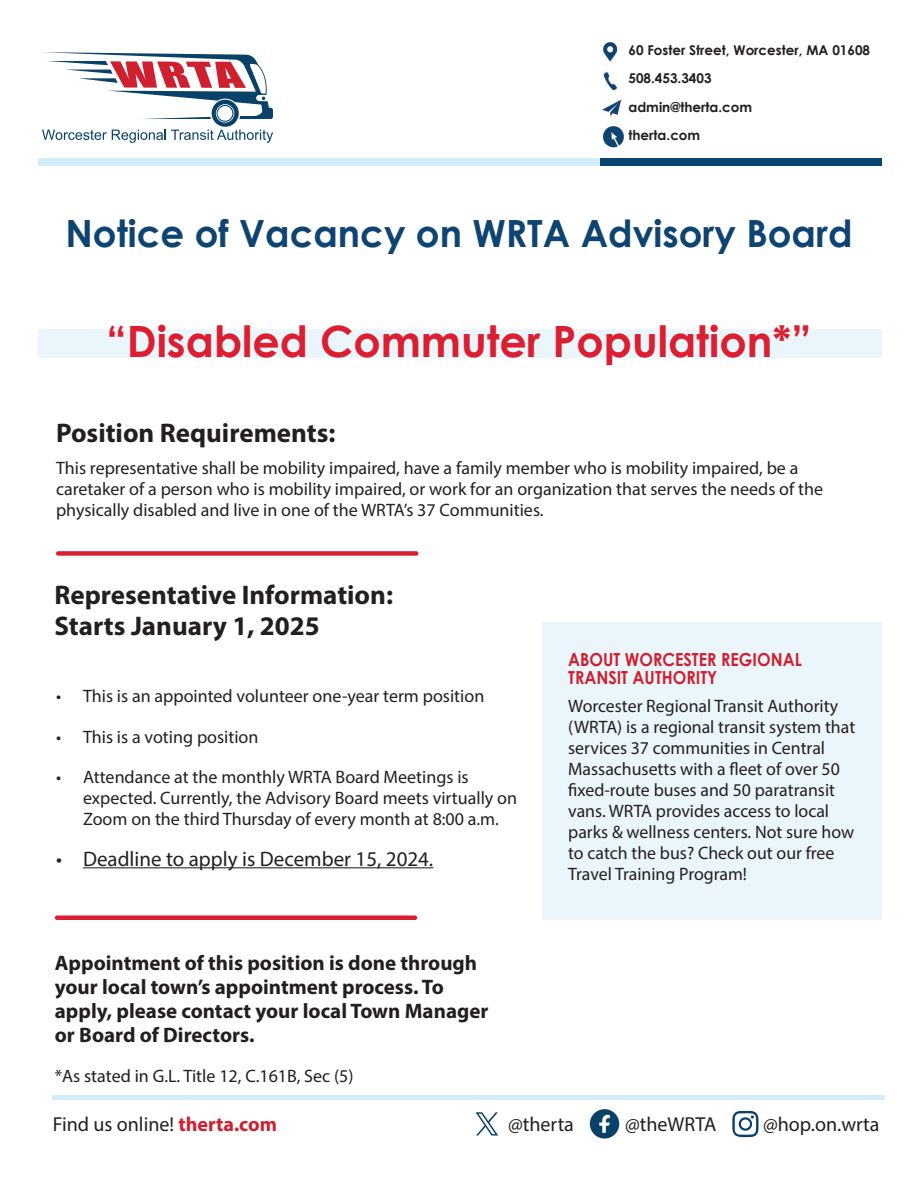
<style>
.page{position:relative;width:918px;height:1188px;background:#fff}
.page>*{position:absolute;margin:0;border:0;box-sizing:border-box;transform-origin:0 0}
.t1{font:700 43.2px "Century Gothic";color:#db1e30}
.t2{font:700 37.5px "Century Gothic";color:#0e4471}
.Body_Text_2{font:700 27px/31.5px "Myriad Pro";color:#231f20}
.Body_Text_2-2{font:700 21px/24px "Myriad Pro";color:#231f20}
.t3{font:21px "Myriad Pro";color:#231f20}
.t4{font:20.25px "Myriad Pro";color:#231f20}
.Body_Text_2-3{font:18px/21px "Myriad Pro";color:#231f20}
.Body_Text_2-4{font:700 18px/18px "Century Gothic";color:#cf202f;scale:.9 1}
.t5{font:700 13.5px "Century Gothic";color:#231f20}
.s1{font-weight:700;color:#cf202f}
</style>
<div class="page">
<div style="left:38px;top:329px;width:844px;height:29px;background:#eaf6fc"></div>
<hr style="left:83px;top:867px;width:350px;height:1px;background:#231f20">
<div style="left:56px;top:551px;width:363px;height:5px;background:#db1e30;border-radius:2px"></div>
<div style="left:55px;top:915px;width:362px;height:5px;background:#db1e30;border-radius:2px"></div>
<svg style="left:590px;top:1109px;width:29px;height:30px"></svg>
<svg style="left:476px;top:1112px;width:22px;height:24px"></svg>
<svg style="left:732px;top:1111px;width:27px;height:26px"></svg>
<div style="left:741px;top:1120px;width:9px;height:8px;background:#fff;border-radius:50%"></div>
<div style="left:52px;top:1095px;width:833px;height:5px;background:#d4edfa"></div>
<img style="left:603px;top:126px;width:21px;height:22px">
<img style="left:602px;top:99px;width:20px;height:18px">
<img style="left:603px;top:72px;width:14px;height:19px">
<svg style="left:42px;top:52px;width:231px;height:91px"></svg>
<img style="left:603px;top:41px;width:15px;height:21px">
<div style="left:38px;top:158px;width:600px;height:8px;background:#d4edfa"></div>
<div style="left:600px;top:158px;width:282px;height:8px;background:#094571"></div>
<div style="left:542px;top:623px;width:340px;height:297px;background:#eaf6fc"></div>
<p class="t5" style="left:628px;top:40px;width:243px">60 Foster Street, Worcester, MA 01608</p>
<p class="t5" style="left:628px;top:68px;width:85px">508.453.3403</p>
<p class="t5" style="left:628px;top:96px;width:125px">admin@therta.com</p>
<p class="t5" style="left:628px;top:125px;width:73px">therta.com</p>
<p class="t2" style="left:65px;top:205px;width:789px">Notice of Vacancy on WRTA Advisory Board</p>
<p class="t1" style="left:106px;top:309px;width:707px">“Disabled Commuter Population*”</p>
<p class="Body_Text_2" style="left:56px;top:417px;width:281px">Position Requirements:</p>
<p class="Body_Text_2-3" style="left:56px;top:457px;width:769px">This representative shall be mobility impaired, have a family member who is mobility impaired, be a caretaker of a person who is mobility impaired, or work for an organization that serves the needs of the physically disabled and live in one of the WRTA’s 37 Communities.</p>
<p class="Body_Text_2" style="left:55px;top:578px;width:340px">Representative Information:<br>Starts January 1, 2025</p>
<p class="Body_Text_2-3" style="left:56px;top:685px;width:430px">• This is an appointed volunteer one-year term position</p>
<p class="Body_Text_2-3" style="left:56px;top:726px;width:204px">• This is a voting position</p>
<p class="Body_Text_2-3" style="left:83px;top:766px;width:436px;text-indent:-27px">• Attendance at the monthly WRTA Board Meetings is expected. Currently, the Advisory Board meets virtually on<br>Zoom on the third Thursday of every month at 8:00 a.m.</p>
<p class="t3" style="left:56px;top:846px;width:379px">• Deadline to apply is December 15, 2024.</p>
<p class="Body_Text_2-4" style="left:568px;top:649px;width:261px">ABOUT WORCESTER REGIONAL<br>TRANSIT AUTHORITY</p>
<p class="Body_Text_2-3" style="left:568px;top:695px;width:289px">Worcester Regional Transit Authority (WRTA) is a regional transit system that services 37 communities in Central Massachusetts with a fleet of over 50 fixed-route buses and 50 paratransit vans. WRTA provides access to local parks &amp; wellness centers. Not sure how to catch the bus? Check out our free Travel Training Program!</p>
<p class="Body_Text_2-2" style="left:55px;top:950px;width:435px">Appointment of this position is done through your local town’s appointment process. To apply, please contact your local Town Manager or Board of Directors.</p>
<p class="Body_Text_2-3" style="left:55px;top:1065px;width:300px">*As stated in G.L. Title 12, C.161B, Sec (5)</p>
<p class="t4" style="left:53px;top:1112px;width:226px">Find us online! <span class="s1">therta.com</span></p>
<p class="t4" style="left:508px;top:1112px;width:67px">@therta</p>
<p class="t4" style="left:625px;top:1112px;width:93px">@theWRTA</p>
<p class="t4" style="left:763px;top:1112px;width:118px">@hop.on.wrta</p>
</div>
